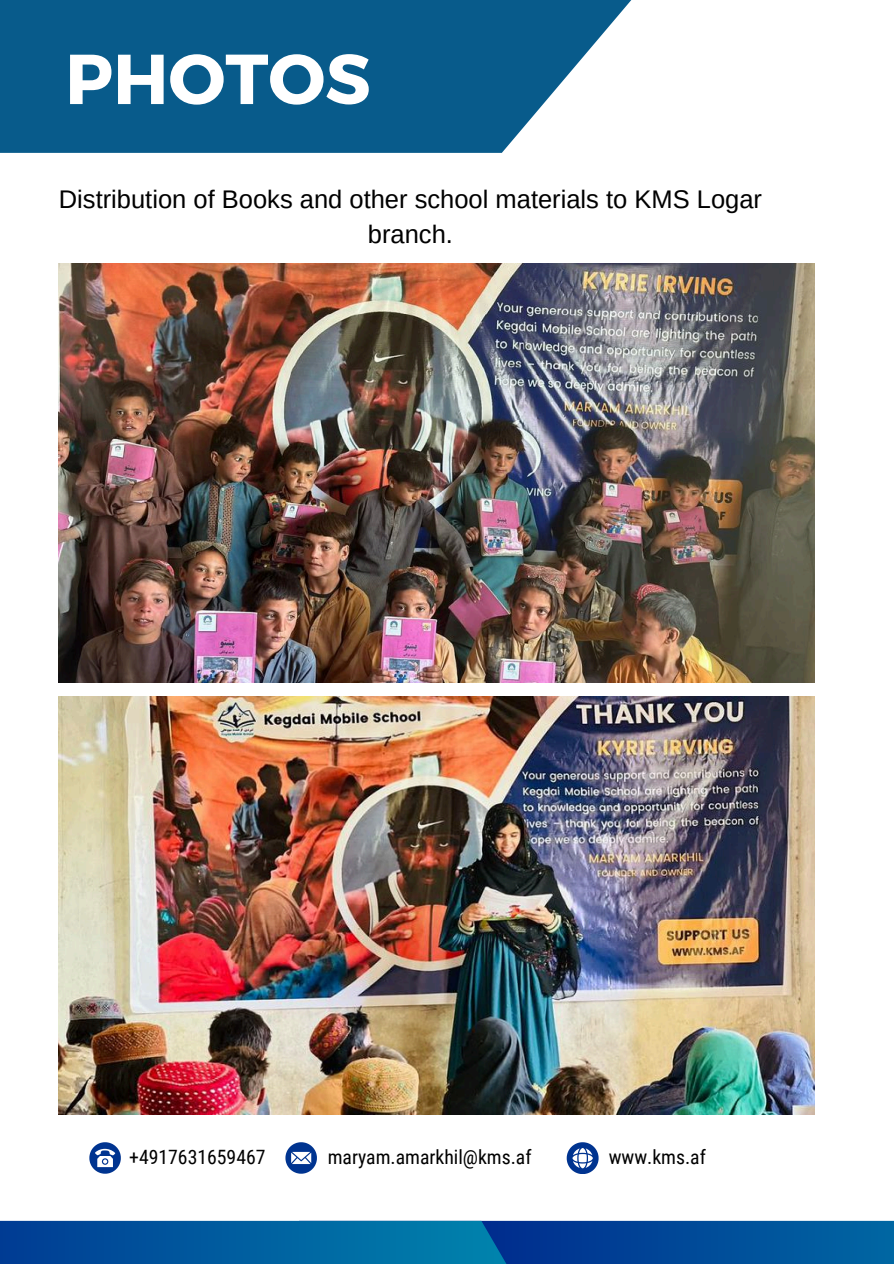
<style>
.page{position:relative;width:894px;height:1264px;background:#fff}
.page>*{position:absolute;margin:0;border:0;box-sizing:border-box;transform-origin:0 0}
.t1{font:700 70.5px "Montserrat";color:#fff}
.t2{font:25.5px/34.8px "Arimo";color:#000;text-align:center}
.t3{font:19.65px "Roboto Condensed";color:#000}
</style>
<div class="page">
<svg style="left:0;top:0;width:632px;height:153px;background:#206b96"></svg>
<svg style="left:594px;top:1220px;width:299px;height:43px;background:#05549c"></svg>
<svg style="left:0;top:1220px;width:594px;height:43px;background:#045a9f"></svg>
<svg style="left:89px;top:1142px;width:32px;height:31px"></svg>
<svg style="left:285px;top:1142px;width:32px;height:31px"></svg>
<svg style="left:566px;top:1142px;width:32px;height:31px"></svg>
<img style="left:58px;top:263px;width:756px;height:419px">
<img style="left:58px;top:696px;width:756px;height:418px">
<h1 class="t1" style="left:65px;top:33px;width:307px">PHOTOS</h1>
<p class="t2" style="left:59px;top:181px;width:704px">Distribution of Books and other school materials to KMS Logar branch.</p>
<h2 class="t3" style="left:129px;top:1145px;width:138px">+4917631659467</h2>
<p class="t3" style="left:327px;top:1145px;width:205px">maryam.amarkhil@kms.af</p>
<p class="t3" style="left:608px;top:1145px;width:99px">www.kms.af</p>
</div>
